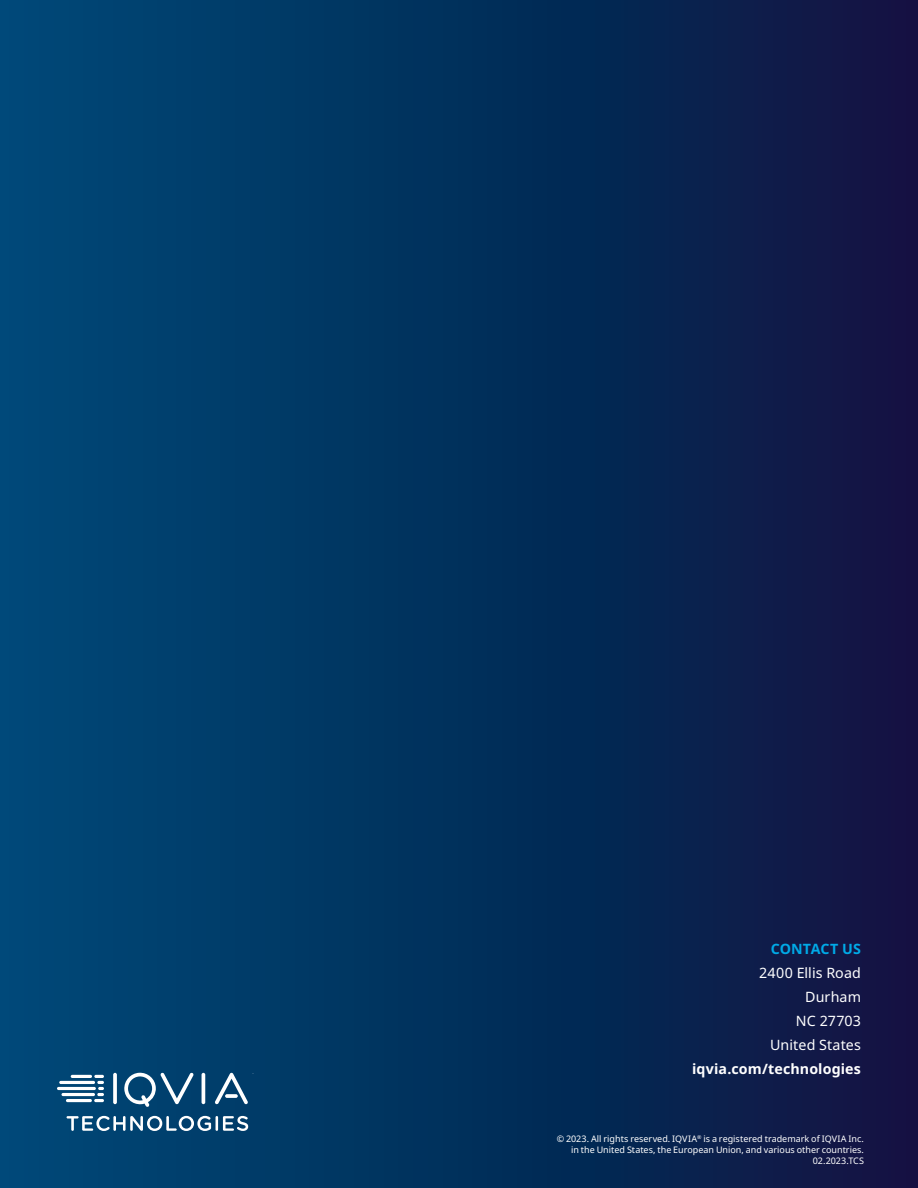
<style>
.page{position:relative;width:918px;height:1188px;background:#fff}
.page>*{position:absolute;margin:0;border:0;box-sizing:border-box;transform-origin:0 0}
.t1{font:14.25px/24px "Noto Sans";letter-spacing:.005em;color:#fff;text-align:right}
.t2{font:700 14.25px "Noto Sans";letter-spacing:.01em;color:#fff}
.t3{font:700 14.25px "Noto Sans";letter-spacing:.01em;color:#00aae7}
.t4{font:9px/10.8px "Noto Sans";color:#fff;text-align:right}
</style>
<div class="page">
<div style="left:0;top:0;width:918px;height:1188px;background:linear-gradient(to right,#004b78,#0f1340)"></div>
<svg style="left:57px;top:1072px;width:196px;height:59px"></svg>
<h1 class="t3" style="left:771px;top:939px;width:92px">CONTACT US</h1>
<h1 class="t1" style="left:759px;top:961px;width:103px">2400 Ellis Road<br>Durham<br>NC 27703<br>United States</h1>
<h1 class="t2" style="left:692px;top:1059px;width:170px">iqvia.com/technologies</h1>
<p class="t4" style="left:557px;top:1134px;width:309px">© 2023. All rights reserved. IQVIA<sup>®</sup> is a registered trademark of IQVIA Inc. in the United States, the European Union, and various other countries.<br>02.2023.TCS</p>
</div>
